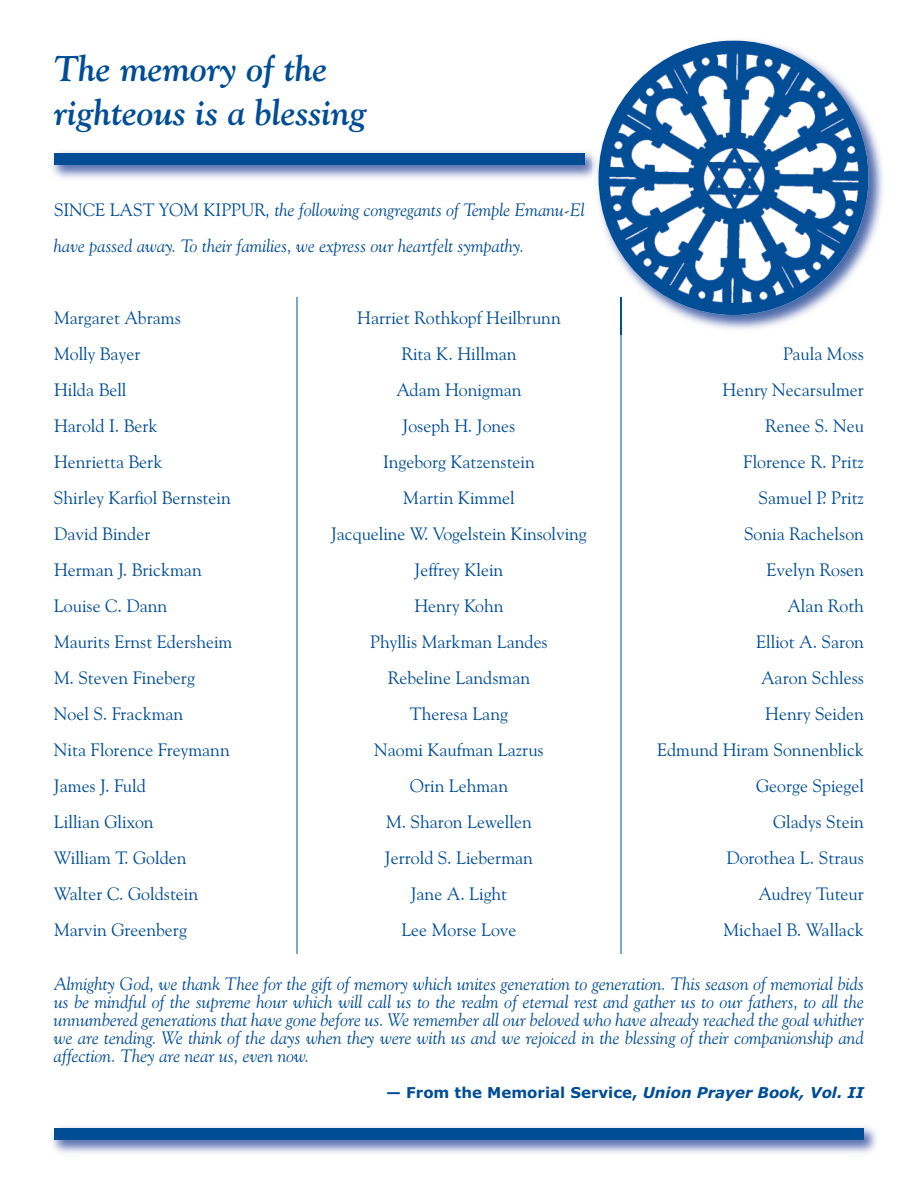
<style>
.page{position:relative;width:918px;height:1188px;background:#fff}
.page>*{position:absolute;margin:0;border:0;box-sizing:border-box;transform-origin:0 0}
.t1{font:italic 700 36px/43.2px "Goudy Old Style BT";color:#014d95}
.t2{font:18px/36px "Goudy Old Style BT";color:#014d95}
.t3{font:italic 18px/18px "Goudy Old Style BT";color:#014d95}
.t4{font:700 15px "Verdana";color:#014d95}
.s1{font-style:normal}
.s2{font-style:italic}
</style>
<div class="page">
<hr style="left:297px;top:297px;width:1px;height:657px;background:#014d95">
<hr style="left:621px;top:297px;width:1px;height:657px;background:#014d95">
<img style="left:52px;top:151px;width:540px;height:27px">
<div style="left:54px;top:153px;width:531px;height:12px;background:#014d95"></div>
<img style="left:592px;top:40px;width:291px;height:294px">
<img style="left:621px;top:297px;width:1px;height:37px">
<img style="left:598px;top:40px;width:270px;height:275px;border-radius:50%">
<img style="left:52px;top:1126px;width:825px;height:27px">
<div style="left:54px;top:1128px;width:810px;height:12px;background:#014d95"></div>
<h1 class="t1" style="left:54px;top:47px;width:314px">The memory of the righteous is a blessing</h1>
<p class="t3" style="left:54px;top:192px;width:532px;line-height:36px"><span class="s1">SINCE LAST YOM KIPPUR</span>, the following congregants of Temple Emanu-El have passed away. To their families, we express our heartfelt sympathy.</p>
<p class="t2" style="left:54px;top:300px;width:180px">Margaret Abrams<br>Molly Bayer<br>Hilda Bell<br>Harold I. Berk<br>Henrietta Berk<br>Shirley Karfiol Bernstein<br>David Binder<br>Herman J. Brickman<br>Louise C. Dann<br>Maurits Ernst Edersheim<br>M. Steven Fineberg<br>Noel S. Frackman<br>Nita Florence Freymann<br>James J. Fuld<br>Lillian Glixon<br>William T. Golden<br>Walter C. Goldstein<br>Marvin Greenberg</p>
<p class="t2" style="left:331px;top:300px;width:257px;text-align:center">Harriet Rothkopf Heilbrunn<br>Rita K. Hillman<br>Adam Honigman<br>Joseph H. Jones<br>Ingeborg Katzenstein<br>Martin Kimmel<br>Jacqueline W. Vogelstein Kinsolving<br>Jeffrey Klein<br>Henry Kohn<br>Phyllis Markman Landes<br>Rebeline Landsman<br>Theresa Lang<br>Naomi Kaufman Lazrus<br>Orin Lehman<br>M. Sharon Lewellen<br>Jerrold S. Lieberman<br>Jane A. Light<br>Lee Morse Love</p>
<p class="t2" style="left:657px;top:336px;width:208px;text-align:right">Paula Moss<br>Henry Necarsulmer<br>Renee S. Neu<br>Florence R. Pritz<br>Samuel P. Pritz<br>Sonia Rachelson<br>Evelyn Rosen<br>Alan Roth<br>Elliot A. Saron<br>Aaron Schless<br>Henry Seiden<br>Edmund Hiram Sonnenblick<br>George Spiegel<br>Gladys Stein<br>Dorothea L. Straus<br>Audrey Tuteur<br>Michael B. Wallack</p>
<p class="t3" style="left:54px;top:975px;width:812px;text-align:justify">Almighty God, we thank Thee for the gift of memory which unites generation to generation. This season of memorial bids us be mindful of the supreme hour which will call us to the realm of eternal rest and gather us to our fathers, to all the unnumbered generations that have gone before us. We remember all our beloved who have already reached the goal whither we are tending. We think of the days when they were with us and we rejoiced in the blessing of their companionship and affection. They are near us, even now.</p>
<p class="t4" style="left:386px;top:1084px;width:479px">— From the Memorial Service, <span class="s2">Union Prayer Book, Vol. II</span></p>
</div>
